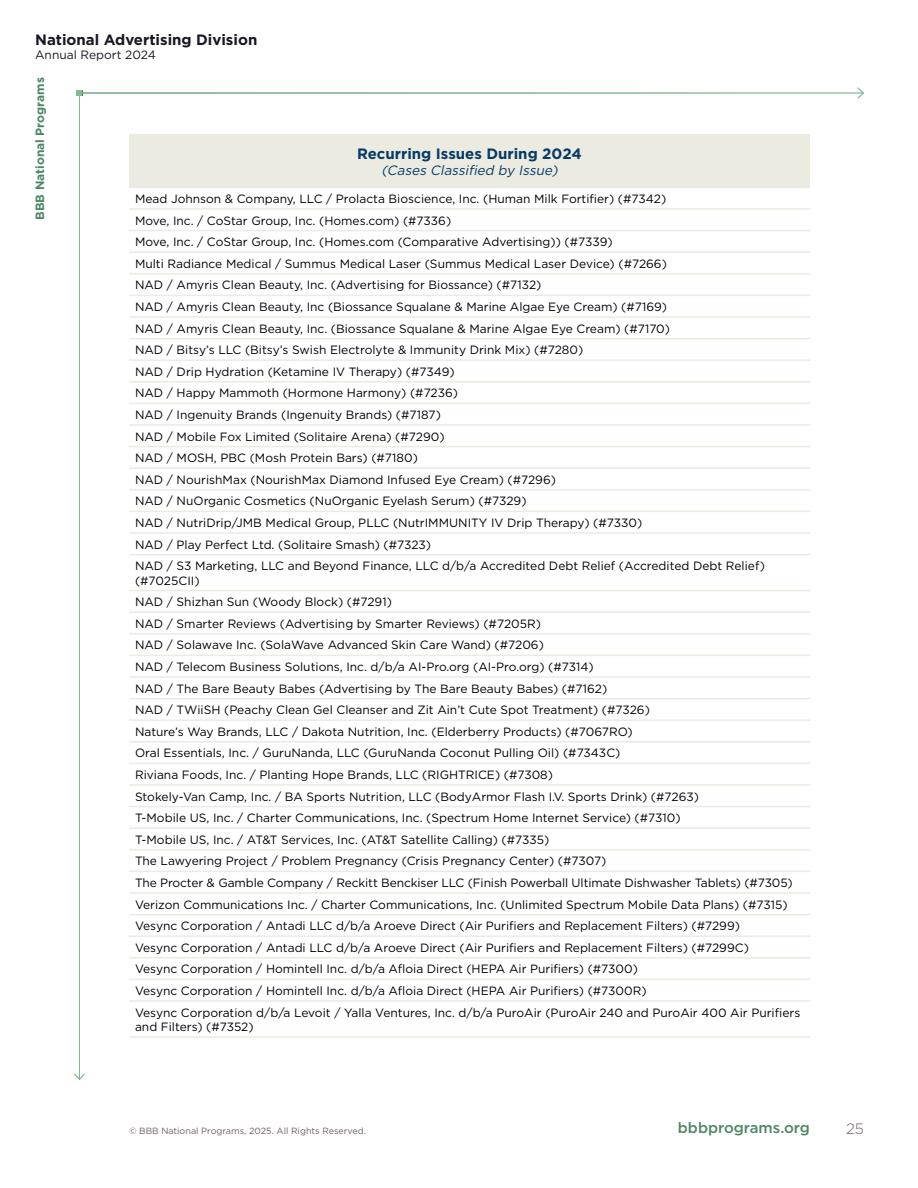
<style>
.page{position:relative;width:918px;height:1188px;background:#fff}
.page>*{position:absolute;margin:0;border:0;box-sizing:border-box;transform-origin:0 0}
.t1{font:700 15px "Gotham";color:#171725}
.t2{font:700 15px "Gotham";color:#063b66}
.t3{font:500 15px "Gotham";color:#4b8761}
.t4{font:300 15px "Gotham";color:#6e5f5f}
.t5{font:italic 13.5px "Gotham";color:#063b66}
.t6{font:12px/21.6px "Gotham";color:#000}
.t7{font:700 12px "Gotham";color:#4b8761}
.t8{font:12px "Gotham";color:#171725}
.t9{font:9px "Gotham";color:#6e5f5f}
</style>
<div class="page">
<div style="left:129px;top:135px;width:681px;height:52px;background:#ebebe1"></div>
<hr style="left:129px;top:134px;width:681px;height:1px;background:#ebebe1">
<hr style="left:129px;top:187px;width:681px;height:1px;background:#ebebe1">
<hr style="left:129px;top:208px;width:681px;height:2px;background:#ebebe1">
<hr style="left:129px;top:230px;width:681px;height:1px;background:#ebebe1">
<hr style="left:129px;top:251px;width:681px;height:2px;background:#ebebe1">
<hr style="left:129px;top:273px;width:681px;height:2px;background:#ebebe1">
<hr style="left:129px;top:295px;width:681px;height:1px;background:#ebebe1">
<hr style="left:129px;top:316px;width:681px;height:2px;background:#ebebe1">
<hr style="left:129px;top:338px;width:681px;height:1px;background:#ebebe1">
<hr style="left:129px;top:359px;width:681px;height:2px;background:#ebebe1">
<hr style="left:129px;top:381px;width:681px;height:2px;background:#ebebe1">
<hr style="left:129px;top:403px;width:681px;height:1px;background:#ebebe1">
<hr style="left:129px;top:424px;width:681px;height:2px;background:#ebebe1">
<hr style="left:129px;top:446px;width:681px;height:1px;background:#ebebe1">
<hr style="left:129px;top:467px;width:681px;height:2px;background:#ebebe1">
<hr style="left:129px;top:489px;width:681px;height:2px;background:#ebebe1">
<hr style="left:129px;top:511px;width:681px;height:1px;background:#ebebe1">
<hr style="left:129px;top:532px;width:681px;height:2px;background:#ebebe1">
<hr style="left:129px;top:554px;width:681px;height:1px;background:#ebebe1">
<hr style="left:129px;top:590px;width:681px;height:1px;background:#ebebe1">
<hr style="left:129px;top:611px;width:681px;height:2px;background:#ebebe1">
<hr style="left:129px;top:633px;width:681px;height:2px;background:#ebebe1">
<hr style="left:129px;top:655px;width:681px;height:1px;background:#ebebe1">
<hr style="left:129px;top:676px;width:681px;height:2px;background:#ebebe1">
<hr style="left:129px;top:698px;width:681px;height:1px;background:#ebebe1">
<hr style="left:129px;top:719px;width:681px;height:2px;background:#ebebe1">
<hr style="left:129px;top:741px;width:681px;height:2px;background:#ebebe1">
<hr style="left:129px;top:763px;width:681px;height:1px;background:#ebebe1">
<hr style="left:129px;top:784px;width:681px;height:2px;background:#ebebe1">
<hr style="left:129px;top:806px;width:681px;height:1px;background:#ebebe1">
<hr style="left:129px;top:827px;width:681px;height:2px;background:#ebebe1">
<hr style="left:129px;top:849px;width:681px;height:2px;background:#ebebe1">
<hr style="left:129px;top:871px;width:681px;height:1px;background:#ebebe1">
<hr style="left:129px;top:892px;width:681px;height:2px;background:#ebebe1">
<hr style="left:129px;top:914px;width:681px;height:1px;background:#ebebe1">
<hr style="left:129px;top:935px;width:681px;height:2px;background:#ebebe1">
<hr style="left:129px;top:957px;width:681px;height:2px;background:#ebebe1">
<hr style="left:129px;top:979px;width:681px;height:1px;background:#ebebe1">
<hr style="left:129px;top:1000px;width:681px;height:2px;background:#ebebe1">
<hr style="left:129px;top:1036px;width:681px;height:2px;background:#ebebe1">
<hr style="left:80px;top:93px;width:783px;height:1px;background:#83ba94">
<svg style="left:857px;top:87px;width:7px;height:12px"></svg>
<hr style="left:79px;top:93px;width:1px;height:986px;background:#83ba94">
<svg style="left:76px;top:90px;width:6px;height:6px"></svg>
<svg style="left:74px;top:1073px;width:11px;height:7px"></svg>
<p class="t1" style="left:35px;top:30px;width:224px">National Advertising Division</p>
<p class="t8" style="left:35px;top:47px;width:122px">Annual Report 2024</p>
<p class="t7" style="left:32px;top:220px;width:144px;rotate:-90deg">BBB National Programs</p>
<p class="t2" style="left:357px;top:144px;width:226px">Recurring Issues During 2024</p>
<p class="t5" style="left:381px;top:162px;width:181px">(Cases Classified by Issue)</p>
<p class="t6" style="left:135px;top:188px;width:631px">Mead Johnson &amp; Company, LLC / Prolacta Bioscience, Inc. (Human Milk Fortifier) (#7342)<br>Move, Inc. / CoStar Group, Inc. (Homes.com) (#7336)<br>Move, Inc. / CoStar Group, Inc. (Homes.com (Comparative Advertising)) (#7339)<br>Multi Radiance Medical / Summus Medical Laser (Summus Medical Laser Device) (#7266)<br>NAD / Amyris Clean Beauty, Inc. (Advertising for Biossance) (#7132)<br>NAD / Amyris Clean Beauty, Inc (Biossance Squalane &amp; Marine Algae Eye Cream) (#7169)<br>NAD / Amyris Clean Beauty, Inc. (Biossance Squalane &amp; Marine Algae Eye Cream) (#7170)<br>NAD / Bitsy’s LLC (Bitsy’s Swish Electrolyte &amp; Immunity Drink Mix) (#7280)<br>NAD / Drip Hydration (Ketamine IV Therapy) (#7349)<br>NAD / Happy Mammoth (Hormone Harmony) (#7236)<br>NAD / Ingenuity Brands (Ingenuity Brands) (#7187)<br>NAD / Mobile Fox Limited (Solitaire Arena) (#7290)<br>NAD / MOSH, PBC (Mosh Protein Bars) (#7180)<br>NAD / NourishMax (NourishMax Diamond Infused Eye Cream) (#7296)<br>NAD / NuOrganic Cosmetics (NuOrganic Eyelash Serum) (#7329)<br>NAD / NutriDrip/JMB Medical Group, PLLC (NutrIMMUNITY IV Drip Therapy) (#7330)<br>NAD / Play Perfect Ltd. (Solitaire Smash) (#7323)<br>NAD / S3 Marketing, LLC and Beyond Finance, LLC d/b/a Accredited Debt Relief (Accredited Debt Relief)</p>
<p class="t6" style="left:135px;top:569px;width:667px">(#7025CII)<br>NAD / Shizhan Sun (Woody Block) (#7291)<br>NAD / Smarter Reviews (Advertising by Smarter Reviews) (#7205R)<br>NAD / Solawave Inc. (SolaWave Advanced Skin Care Wand) (#7206)<br>NAD / Telecom Business Solutions, Inc. d/b/a AI-Pro.org (AI-Pro.org) (#7314)<br>NAD / The Bare Beauty Babes (Advertising by The Bare Beauty Babes) (#7162)<br>NAD / TWiiSH (Peachy Clean Gel Cleanser and Zit Ain’t Cute Spot Treatment) (#7326)<br>Nature’s Way Brands, LLC / Dakota Nutrition, Inc. (Elderberry Products) (#7067RO)<br>Oral Essentials, Inc. / GuruNanda, LLC (GuruNanda Coconut Pulling Oil) (#7343C)<br>Riviana Foods, Inc. / Planting Hope Brands, LLC (RIGHTRICE) (#7308)<br>Stokely-Van Camp, Inc. / BA Sports Nutrition, LLC (BodyArmor Flash I.V. Sports Drink) (#7263)<br>T-Mobile US, Inc. / Charter Communications, Inc. (Spectrum Home Internet Service) (#7310)<br>T-Mobile US, Inc. / AT&amp;T Services, Inc. (AT&amp;T Satellite Calling) (#7335)<br>The Lawyering Project / Problem Pregnancy (Crisis Pregnancy Center) (#7307)<br>The Procter &amp; Gamble Company / Reckitt Benckiser LLC (Finish Powerball Ultimate Dishwasher Tablets) (#7305)<br>Verizon Communications Inc. / Charter Communications, Inc. (Unlimited Spectrum Mobile Data Plans) (#7315)<br>Vesync Corporation / Antadi LLC d/b/a Aroeve Direct (Air Purifiers and Replacement Filters) (#7299)<br>Vesync Corporation / Antadi LLC d/b/a Aroeve Direct (Air Purifiers and Replacement Filters) (#7299C)<br>Vesync Corporation / Homintell Inc. d/b/a Afloia Direct (HEPA Air Purifiers) (#7300)<br>Vesync Corporation / Homintell Inc. d/b/a Afloia Direct (HEPA Air Purifiers) (#7300R)<br>Vesync Corporation d/b/a Levoit / Yalla Ventures, Inc. d/b/a PuroAir (PuroAir 240 and PuroAir 400 Air Purifiers</p>
<p class="t6" style="left:135px;top:1016px;width:120px">and Filters) (#7352)</p>
<p class="t9" style="left:129px;top:1125px;width:239px">© BBB National Programs, 2025. All Rights Reserved.</p>
<p class="t3" style="left:678px;top:1118px;width:134px">bbbprograms.org</p>
<p class="t4" style="left:846px;top:1119px;width:19px">25</p>
</div>
